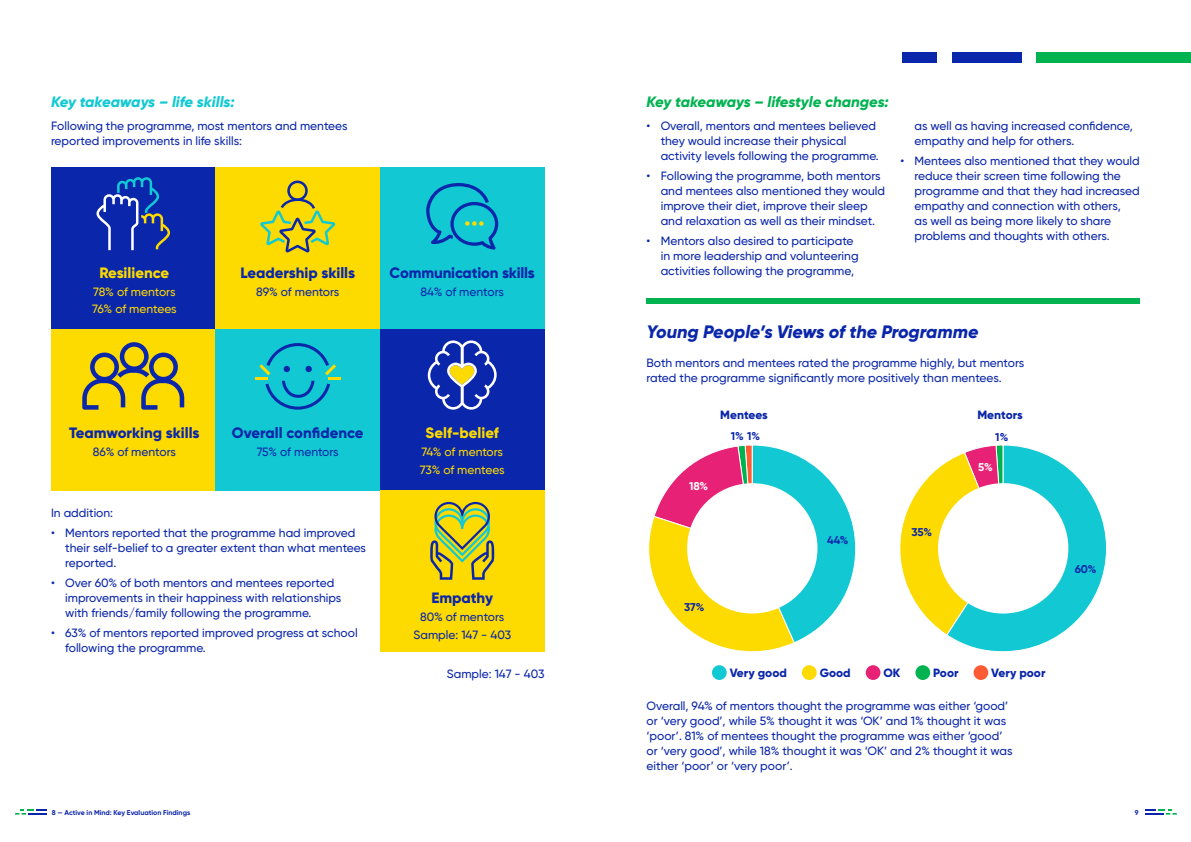
<style>
.page{position:relative;width:1191px;height:842px;background:#fff}
.page>*{position:absolute;margin:0;border:0;box-sizing:border-box;transform-origin:0 0}
.t1{font:italic 800 18px "Gilroy";letter-spacing:-.01em;color:#0a26aa}
.bullets{font:800 15px "Gilroy";letter-spacing:-.005em;color:#0a26aa}
.t2{font:italic 800 15px "Gilroy";letter-spacing:-.005em;color:#00b351}
.t3{font:italic 800 15px "Gilroy";letter-spacing:-.005em;color:#12c9d3}
.bullets-2{font:800 15px "Gilroy";color:#fdda00}
.bullets-3{font:500 12px/15px "Gilroy";color:#0a26aa}
.bullets-4{font:500 12px "Gilroy";color:#fdda00}
.t4{font:800 12px "Gilroy";color:#0a26aa}
.t5{font:700 11.3px "Gilroy";color:#0a26aa}
.t6{font:700 11.3px "Gilroy";color:#fff}
.t7{font:700 7px "Gilroy";color:#0a26aa}
</style>
<div class="page">
<svg style="left:1145px;top:810px;width:31px;height:5px"></svg>
<svg style="left:15px;top:810px;width:32px;height:5px"></svg>
<div style="left:952px;top:52px;width:69px;height:10px;background:#0a26aa"></div>
<div style="left:902px;top:52px;width:35px;height:10px;background:#0a26aa"></div>
<div style="left:1036px;top:52px;width:155px;height:10px;background:#00b351"></div>
<div style="left:51px;top:167px;width:164px;height:162px;background:#0a26aa"></div>
<div style="left:51px;top:329px;width:164px;height:161px;background:#fdda00"></div>
<div style="left:215px;top:167px;width:165px;height:162px;background:#fdda00"></div>
<div style="left:215px;top:329px;width:165px;height:161px;background:#12c9d3"></div>
<div style="left:380px;top:167px;width:164px;height:162px;background:#12c9d3"></div>
<div style="left:380px;top:329px;width:164px;height:161px;background:#0a26aa"></div>
<div style="left:380px;top:490px;width:164px;height:162px;background:#fdda00"></div>
<svg style="left:426px;top:183px;width:72px;height:67px"></svg>
<svg style="left:82px;top:342px;width:102px;height:68px"></svg>
<svg style="left:260px;top:181px;width:75px;height:72px"></svg>
<svg style="left:430px;top:502px;width:64px;height:78px"></svg>
<svg style="left:255px;top:343px;width:85px;height:67px"></svg>
<svg style="left:428px;top:340px;width:68px;height:70px"></svg>
<svg style="left:96px;top:177px;width:74px;height:73px"></svg>
<div style="left:646px;top:299px;width:494px;height:5px;background:#00b351"></div>
<svg style="left:648px;top:445px;width:208px;height:207px"></svg>
<div style="left:687px;top:483px;width:130px;height:130px;background:#fff;border-radius:50%"></div>
<svg style="left:899px;top:445px;width:208px;height:207px"></svg>
<div style="left:938px;top:483px;width:130px;height:130px;background:#fff;border-radius:50%"></div>
<div style="left:712px;top:665px;width:14px;height:15px;background:#12c9d3;border-radius:50%"></div>
<div style="left:802px;top:665px;width:14px;height:15px;background:#fdda00;border-radius:50%"></div>
<div style="left:865px;top:665px;width:15px;height:15px;background:#e72276;border-radius:50%"></div>
<div style="left:915px;top:665px;width:15px;height:15px;background:#00b351;border-radius:50%"></div>
<div style="left:973px;top:665px;width:15px;height:15px;background:#ff5c36;border-radius:50%"></div>
<h3 class="t3" style="left:51px;top:92px;width:185px">Key takeaways – life skills:</h3>
<p class="bullets-3" style="left:51px;top:119px;width:298px">Following the programme, most mentors and mentees reported improvements in life skills:</p>
<p class="bullets-2" style="left:99px;top:263px;width:71px">Resilience</p>
<p class="bullets-4" style="left:93px;top:284px;width:84px">78% of mentors</p>
<p class="bullets-4" style="left:92px;top:302px;width:86px">76% of mentees</p>
<p class="bullets" style="left:240px;top:263px;width:116px">Leadership skills</p>
<p class="bullets-3" style="left:256px;top:284px;width:85px">89% of mentors</p>
<p class="bullets" style="left:389px;top:263px;width:147px">Communication skills</p>
<p class="bullets-3" style="left:420px;top:284px;width:85px">84% of mentors</p>
<h3 class="t2" style="left:646px;top:92px;width:244px">Key takeaways – lifestyle changes:</h3>
<p class="bullets-3" style="left:660px;top:118px;width:220px;text-indent:-14px">• Overall, mentors and mentees believed they would increase their physical activity levels following the programme.</p>
<p class="bullets-3" style="left:660px;top:168px;width:226px;text-indent:-14px">• Following the programme, both mentors and mentees also mentioned they would improve their diet, improve their sleep and relaxation as well as their mindset.</p>
<p class="bullets-3" style="left:660px;top:233px;width:199px;text-indent:-14px">• Mentors also desired to participate in more leadership and volunteering activities following the programme,</p>
<p class="bullets-3" style="left:914px;top:118px;width:220px">as well as having increased confidence, empathy and help for others.</p>
<p class="bullets-3" style="left:914px;top:153px;width:227px;text-indent:-14px">• Mentees also mentioned that they would reduce their screen time following the programme and that they had increased empathy and connection with others,<br>as well as being more likely to share problems and thoughts with others.</p>
<h2 class="t1" style="left:646px;top:321px;width:333px">Young People’s Views of the Programme</h2>
<p class="bullets-3" style="left:646px;top:355px;width:379px">Both mentors and mentees rated the programme highly, but mentors rated the programme significantly more positively than mentees.</p>
<p class="t4" style="left:720px;top:407px;width:49px">Mentees</p>
<p class="t4" style="left:977px;top:407px;width:47px">Mentors</p>
<p class="bullets" style="left:69px;top:423px;width:132px">Teamworking skills</p>
<p class="bullets-3" style="left:93px;top:444px;width:85px">86% of mentors</p>
<p class="bullets" style="left:232px;top:423px;width:133px">Overall confidence</p>
<p class="bullets-3" style="left:257px;top:444px;width:83px">75% of mentors</p>
<p class="bullets-2" style="left:425px;top:423px;width:75px">Self-belief</p>
<p class="bullets-4" style="left:421px;top:444px;width:83px">74% of mentors</p>
<p class="bullets-4" style="left:420px;top:462px;width:86px">73% of mentees</p>
<p class="t5" style="left:731px;top:429px;width:31px">1% 1%</p>
<p class="t5" style="left:995px;top:430px;width:14px">1%</p>
<p class="t6" style="left:978px;top:460px;width:16px">5%</p>
<p class="t6" style="left:689px;top:479px;width:21px">18%</p>
<p class="bullets-3" style="left:51px;top:505px;width:64px">In addition:</p>
<p class="bullets-3" style="left:65px;top:525px;width:302px;text-indent:-14px">• Mentors reported that the programme had improved their self-belief to a greater extent than what mentees reported.</p>
<p class="bullets-3" style="left:65px;top:575px;width:278px;text-indent:-14px">• Over 60% of both mentors and mentees reported improvements in their happiness with relationships with friends/family following the programme.</p>
<p class="bullets-3" style="left:65px;top:625px;width:294px;text-indent:-14px">• 63% of mentors reported improved progress at school following the programme.</p>
<p class="bullets" style="left:431px;top:588px;width:63px">Empathy</p>
<p class="bullets-3" style="left:420px;top:609px;width:86px">80% of mentors</p>
<p class="bullets-3" style="left:413px;top:627px;width:99px">Sample: 147 - 403</p>
<p class="t5" style="left:684px;top:600px;width:22px">37%</p>
<p class="t5" style="left:827px;top:533px;width:23px">44%</p>
<p class="t5" style="left:911px;top:525px;width:22px">35%</p>
<p class="t5" style="left:1074px;top:562px;width:23px">60%</p>
<p class="bullets-3" style="left:447px;top:666px;width:99px">Sample: 147 - 403</p>
<p class="t4" style="left:729px;top:665px;width:59px">Very good</p>
<p class="t4" style="left:819px;top:665px;width:33px">Good</p>
<p class="t4" style="left:883px;top:665px;width:18px">OK</p>
<p class="t4" style="left:933px;top:665px;width:27px">Poor</p>
<p class="t4" style="left:991px;top:665px;width:56px">Very poor</p>
<p class="bullets-3" style="left:646px;top:698px;width:367px">Overall, 94% of mentors thought the programme was either ‘good’ or ‘very good’, while 5% thought it was ‘OK’ and 1% thought it was ‘poor’. 81% of mentees thought the programme was either ‘good’ or ‘very good’, while 18% thought it was ‘OK’ and 2% thought it was either ‘poor’ or ‘very poor’.</p>
<p class="t7" style="left:52px;top:808px;width:140px">8 — Active in Mind: Key Evaluation Findings</p>
<p class="t7" style="left:1134px;top:808px;width:5px">9</p>
</div>
